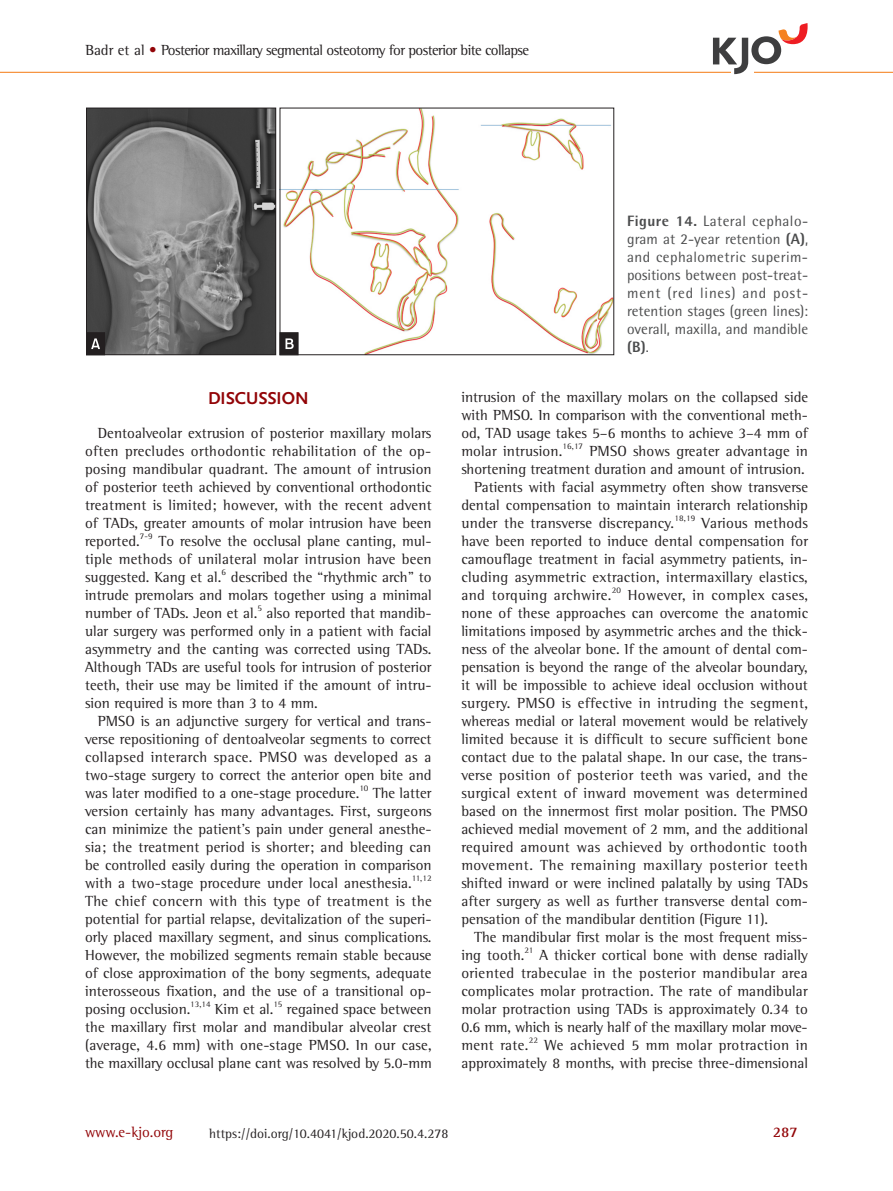
<style>
.page{position:relative;width:893px;height:1191px;background:#fff}
.page>*{position:absolute;margin:0;border:0;box-sizing:border-box;transform-origin:0 0}
.t1{font:700 18px "Nexus Sans";color:#920407}
.t2{font:15px/18px "Rotis Semi Serif Std";color:#231f20;text-align:justify}
.t3{font:15px/18px "Rotis Semi Sans Std";color:#4b4c4d;text-align:justify}
.t4{font:15px "Rotis Semi Serif Std";letter-spacing:-.04em;color:#231f20}
.t5{font:15px "Rotis Semi Serif Std";color:#920407}
.t6{font:700 15px "Rotis Semi Serif Std";color:#920407}
.t7{font:13.5px "Rotis Semi Serif Std";color:#231f20}
.t8{font:8.7px "Rotis Semi Serif Std";letter-spacing:.01em;color:#231f20}
.s1{color:#920407}
.s2{font-weight:800}
</style>
<div class="page">
<hr style="left:0;top:72px;width:893px;height:1px;background:#f58220">
<svg style="left:713px;top:23px;width:95px;height:51px"></svg>
<svg style="left:86px;top:108px;width:528px;height:247px"></svg>
<div style="left:280px;top:332px;width:18px;height:23px;background:#231f20;border:1px solid #231f20"></div>
<div style="left:86px;top:332px;width:19px;height:23px;background:#231f20"></div>
<svg style="left:91px;top:338px;width:9px;height:11px"></svg>
<svg style="left:285px;top:338px;width:9px;height:11px"></svg>
<p class="t4" style="left:85px;top:41px;width:445px">Badr et al <span class="s1">•</span> Posterior maxillary segmental osteotomy for posterior bite collapse</p>
<p class="t3" style="left:627px;top:212px;width:183px"><span class="s2">Figure 14.</span> Lateral cephalo&shy;gram at 2-year retention <span class="s2">(A)</span>, and cephalometric superim&shy;positions between post-treat&shy;ment (red lines) and post&shy;retention stages (green lines): overall, maxilla, and mandible <span class="s2">(B)</span>.</p>
<p class="t1" style="left:208px;top:387px;width:102px">DISCUSSION</p>
<p class="t2" style="left:85px;top:424px;width:348px;text-indent:13px">Dentoalveolar extrusion of posterior maxillary molars often precludes orthodontic rehabilitation of the op&shy;posing mandibular quadrant. The amount of intrusion of posterior teeth achieved by conventional orthodontic treatment is limited; however, with the recent advent of TADs, greater amounts of molar intrusion have been reported.</p>
<p class="t8" style="left:140px;top:531px;width:14px">7-9</p>
<p class="t2" style="left:85px;top:532px;width:348px;text-indent:73px">To resolve the occlusal plane canting, mul&shy;tiple methods of unilateral molar intrusion have been suggested. Kang et al.</p>
<p class="t8" style="left:221px;top:567px;width:6px">6</p>
<p class="t2" style="left:85px;top:568px;width:348px;text-indent:146px">described the “rhythmic arch” to intrude premolars and molars together using a minimal number of TADs. Jeon et al.</p>
<p class="t8" style="left:257px;top:603px;width:6px">5</p>
<p class="t2" style="left:85px;top:604px;width:348px;text-indent:182px">also reported that mandib&shy;ular surgery was performed only in a patient with facial asymmetry and the canting was corrected using TADs.<br>Although TADs are useful tools for intrusion of posterior teeth, their use may be limited if the amount of intru&shy;sion required is more than 3 to 4 mm.</p>
<p class="t2" style="left:85px;top:712px;width:348px;text-indent:13px">PMSO is an adjunctive surgery for vertical and trans&shy;verse repositioning of dentoalveolar segments to correct collapsed interarch space. PMSO was developed as a two-stage surgery to correct the anterior open bite and was later modified to a one-stage procedure.</p>
<p class="t8" style="left:359px;top:783px;width:10px">10</p>
<p class="t2" style="left:85px;top:784px;width:348px;text-indent:288px">The latter version certainly has many advantages. First, surgeons can minimize the patient’s pain under general anesthe&shy;sia; the treatment period is shorter; and bleeding can be controlled easily during the operation in comparison with a two-stage procedure under local anesthesia.</p>
<p class="t8" style="left:412px;top:873px;width:21px">11,12</p>
<p class="t2" style="left:85px;top:892px;width:348px">The chief concern with this type of treatment is the potential for partial relapse, devitalization of the superi&shy;orly placed maxillary segment, and sinus complications.<br>However, the mobilized segments remain stable because of close approximation of the bony segments, adequate interosseous fixation, and the use of a transitional op&shy;posing occlusion.</p>
<p class="t8" style="left:190px;top:999px;width:22px">13,14</p>
<p class="t2" style="left:215px;top:1000px;width:60px">Kim et al.</p>
<p class="t8" style="left:273px;top:999px;width:11px">15</p>
<p class="t2" style="left:85px;top:1000px;width:348px;text-indent:202px">regained space between the maxillary first molar and mandibular alveolar crest (average, 4.6 mm) with one-stage PMSO. In our case, the maxillary occlusal plane cant was resolved by 5.0-mm</p>
<p class="t2" style="left:461px;top:388px;width:348px">intrusion of the maxillary molars on the collapsed side with PMSO. In comparison with the conventional meth&shy;od, TAD usage takes 5–6 months to achieve 3–4 mm of molar intrusion.</p>
<p class="t8" style="left:562px;top:441px;width:22px">16,17</p>
<p class="t2" style="left:589px;top:442px;width:220px">PMSO shows greater advantage in</p>
<p class="t2" style="left:461px;top:460px;width:345px">shortening treatment duration and amount of intrusion.</p>
<p class="t2" style="left:474px;top:478px;width:335px">Patients with facial asymmetry often show transverse</p>
<p class="t2" style="left:461px;top:496px;width:348px">dental compensation to maintain interarch relationship</p>
<p class="t2" style="left:461px;top:514px;width:214px">under the transverse discrepancy.</p>
<p class="t8" style="left:674px;top:513px;width:22px">18,19</p>
<p class="t2" style="left:461px;top:514px;width:348px;text-indent:240px">Various methods have been reported to induce dental compensation for camouflage treatment in facial asymmetry patients, in&shy;cluding asymmetric extraction, intermaxillary elastics, and torquing archwire.</p>
<p class="t8" style="left:612px;top:585px;width:11px">20</p>
<p class="t2" style="left:461px;top:586px;width:348px;text-indent:166px">However, in complex cases, none of these approaches can overcome the anatomic limitations imposed by asymmetric arches and the thick&shy;ness of the alveolar bone. If the amount of dental com&shy;pensation is beyond the range of the alveolar boundary, it will be impossible to achieve ideal occlusion without surgery. PMSO is effective in intruding the segment, whereas medial or lateral movement would be relatively limited because it is difficult to secure sufficient bone contact due to the palatal shape. In our case, the trans&shy;verse position of posterior teeth was varied, and the surgical extent of inward movement was determined based on the innermost first molar position. The PMSO achieved medial movement of 2 mm, and the additional required amount was achieved by orthodontic tooth movement. The remaining maxillary posterior teeth shifted inward or were inclined palatally by using TADs after surgery as well as further transverse dental com&shy;pensation of the mandibular dentition (Figure 11).</p>
<p class="t2" style="left:461px;top:928px;width:348px;text-indent:13px">The mandibular first molar is the most frequent miss&shy;ing tooth.</p>
<p class="t8" style="left:525px;top:945px;width:10px">21</p>
<p class="t2" style="left:461px;top:946px;width:348px;text-indent:78px">A thicker cortical bone with dense radially oriented trabeculae in the posterior mandibular area complicates molar protraction. The rate of mandibular molar protraction using TADs is approximately 0.34 to 0.6 mm, which is nearly half of the maxillary molar move&shy;ment rate.</p>
<p class="t8" style="left:529px;top:1035px;width:11px">22</p>
<p class="t2" style="left:461px;top:1036px;width:348px;text-align:right">We achieved 5 mm molar protraction in approximately 8 months, with precise three-dimensional</p>
<p class="t5" style="left:85px;top:1122px;width:90px">www.e-kjo.org</p>
<p class="t7" style="left:209px;top:1125px;width:241px">https://doi.org/10.4041/kjod.2020.50.4.278</p>
<p class="t6" style="left:773px;top:1122px;width:27px">287</p>
</div>
